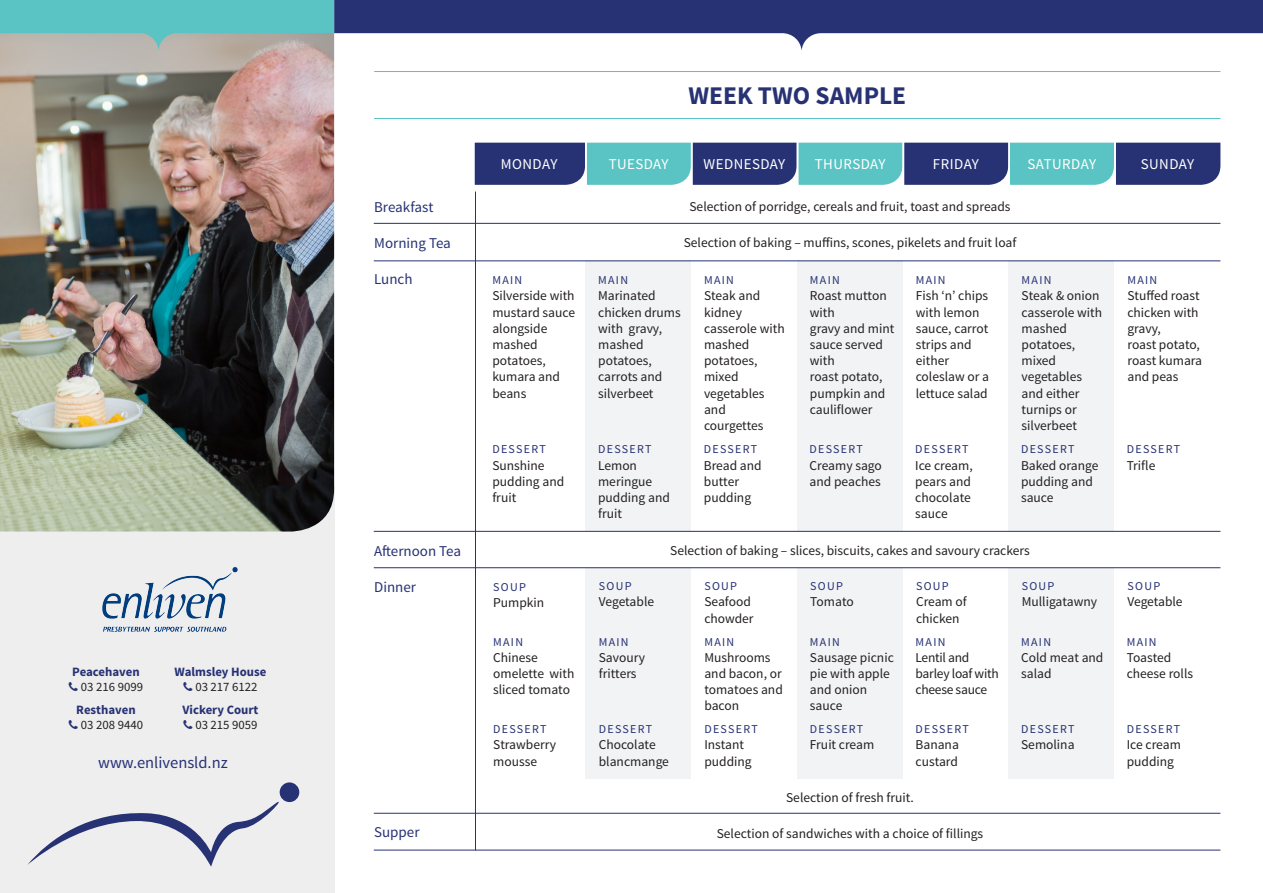
<style>
.page{position:relative;width:1263px;height:893px;background:#fff}
.page>*{position:absolute;margin:0;border:0;box-sizing:border-box;transform-origin:0 0}
.t1{font:700 25.5px "Source Sans Pro";color:#273274}
.t2{font:16.5px "Source Sans Pro";color:#273274}
.t3{font:15px "Source Sans Pro";letter-spacing:.03em;color:#fff}
.t4{font:15px "Source Sans Pro";color:#273274}
.t5{font:13.5px/16.2px "Source Sans Pro";color:#231f20}
.t6{font:13.5px/16.2px "Source Sans Pro";letter-spacing:-.02em;color:#231f20}
.t7{font:700 12.75px/15.3px "Source Sans Pro";color:#273274;text-align:right}
.t8{font:12px "Source Sans Pro";letter-spacing:.11em;color:#273274}
.s1{font-weight:400;color:#231f20}
</style>
<div class="page">
<svg style="left:475px;top:143px;width:745px;height:42px;background:#417398"></svg>
<div style="left:585px;top:260px;width:106px;height:271px;background:#f2f3f4"></div>
<div style="left:797px;top:260px;width:105px;height:271px;background:#f2f3f4"></div>
<div style="left:1008px;top:260px;width:106px;height:271px;background:#f2f3f4"></div>
<div style="left:585px;top:568px;width:106px;height:210px;background:#f2f3f4"></div>
<div style="left:797px;top:568px;width:105px;height:210px;background:#f2f3f4"></div>
<div style="left:1008px;top:568px;width:106px;height:210px;background:#f2f3f4"></div>
<div style="left:0;top:487px;width:334px;height:406px;background:#eeeeef"></div>
<img style="left:0;top:50px;width:334px;height:481px">
<svg style="left:334px;top:0;width:929px;height:50px;fill:#273274"></svg>
<svg style="left:0;top:0;width:334px;height:50px;background:#77bdba"></svg>
<hr style="left:585px;top:138px;width:2px;height:48px;background:#fff">
<hr style="left:691px;top:138px;width:1px;height:48px;background:#fff">
<hr style="left:797px;top:138px;width:1px;height:48px;background:#fff">
<hr style="left:903px;top:138px;width:1px;height:48px;background:#fff">
<hr style="left:1008px;top:138px;width:2px;height:48px;background:#fff">
<hr style="left:1114px;top:138px;width:2px;height:48px;background:#fff">
<hr style="left:374px;top:223px;width:846px;height:1px;background:#273274">
<hr style="left:374px;top:260px;width:846px;height:1px;background:#273274">
<hr style="left:374px;top:531px;width:846px;height:1px;background:#273274">
<hr style="left:374px;top:567px;width:846px;height:1px;background:#273274">
<hr style="left:475px;top:192px;width:1px;height:658px;background:#273274">
<hr style="left:374px;top:813px;width:846px;height:1px;background:#273274">
<hr style="left:374px;top:850px;width:846px;height:1px;background:#273274">
<div style="left:280px;top:782px;width:19px;height:20px;background:#273274;border-radius:50%"></div>
<svg style="left:27px;top:794px;width:261px;height:73px"></svg>
<img style="left:102px;top:567px;width:136px;height:65px">
<hr style="left:374px;top:71px;width:846px;height:1px;background:#59c4c3">
<hr style="left:374px;top:118px;width:846px;height:1px;background:#59c4c3">
<p class="t7" style="left:72px;top:665px;width:72px">Peacehaven<br><span class="s1">03 216 9099</span></p>
<p class="t7" style="left:76px;top:702px;width:68px;text-align:center">Resthaven<br><span class="s1">03 208 9440</span></p>
<p class="t7" style="left:195px;top:665px;width:73px;text-align:left;text-indent:-21px">Walmsley House<br><span class="s1">03 217 6122</span></p>
<p class="t7" style="left:182px;top:702px;width:77px">Vickery Court<br><span class="s1">03 215 9059</span></p>
<p class="t2" style="left:98px;top:752px;width:131px">www.enlivensld.nz</p>
<p class="t1" style="left:688px;top:79px;width:219px">WEEK TWO SAMPLE</p>
<p class="t3" style="left:501px;top:155px;width:58px">MONDAY</p>
<p class="t3" style="left:609px;top:155px;width:61px">TUESDAY</p>
<p class="t3" style="left:704px;top:155px;width:83px">WEDNESDAY</p>
<p class="t3" style="left:815px;top:155px;width:72px">THURSDAY</p>
<p class="t3" style="left:933px;top:155px;width:48px">FRIDAY</p>
<p class="t3" style="left:1027px;top:155px;width:70px">SATURDAY</p>
<p class="t3" style="left:1141px;top:155px;width:55px">SUNDAY</p>
<p class="t4" style="left:374px;top:197px;width:61px">Breakfast</p>
<p class="t5" style="left:689px;top:198px;width:323px">Selection of porridge, cereals and fruit, toast and spreads</p>
<p class="t4" style="left:374px;top:234px;width:78px">Morning Tea</p>
<p class="t5" style="left:684px;top:235px;width:334px">Selection of baking – muffins, scones, pikelets and fruit loaf</p>
<p class="t8" style="left:492px;top:273px;width:31px">MAIN</p>
<p class="t5" style="left:492px;top:288px;width:84px;text-align:justify">Silverside with mustard sauce alongside</p>
<p class="t5" style="left:492px;top:337px;width:69px">mashed potatoes, kumara and</p>
<p class="t5" style="left:492px;top:385px;width:35px">beans</p>
<p class="t4" style="left:374px;top:270px;width:40px">Lunch</p>
<p class="t8" style="left:598px;top:273px;width:31px">MAIN</p>
<p class="t5" style="left:598px;top:288px;width:84px">Marinated chicken drums with gravy,</p>
<p class="t5" style="left:598px;top:337px;width:55px">mashed potatoes,</p>
<p class="t5" style="left:598px;top:369px;width:66px">carrots and</p>
<p class="t5" style="left:598px;top:385px;width:57px">silverbeet</p>
<p class="t8" style="left:704px;top:273px;width:31px">MAIN</p>
<p class="t5" style="left:704px;top:288px;width:82px">Steak and kidney casserole with</p>
<p class="t5" style="left:704px;top:337px;width:55px">mashed potatoes,</p>
<p class="t5" style="left:704px;top:369px;width:62px">mixed vegetables and</p>
<p class="t5" style="left:704px;top:418px;width:61px">courgettes</p>
<p class="t8" style="left:810px;top:273px;width:31px">MAIN</p>
<p class="t5" style="left:810px;top:288px;width:78px">Roast mutton with</p>
<p class="t5" style="left:810px;top:320px;width:86px">gravy and mint sauce served with</p>
<p class="t5" style="left:810px;top:369px;width:74px">roast potato,</p>
<p class="t5" style="left:810px;top:385px;width:77px">pumpkin and</p>
<p class="t5" style="left:810px;top:401px;width:64px">cauliflower</p>
<p class="t8" style="left:916px;top:273px;width:31px">MAIN</p>
<p class="t5" style="left:916px;top:288px;width:74px">Fish ‘n’ chips with lemon sauce, carrot strips and either</p>
<p class="t5" style="left:916px;top:369px;width:75px">coleslaw or a lettuce salad</p>
<p class="t8" style="left:1021px;top:273px;width:31px">MAIN</p>
<p class="t5" style="left:1021px;top:288px;width:82px">Steak &amp; onion casserole with</p>
<p class="t5" style="left:1021px;top:320px;width:55px">mashed potatoes,</p>
<p class="t5" style="left:1021px;top:353px;width:62px">mixed vegetables and either turnips or silverbeet</p>
<p class="t4" style="left:374px;top:541px;width:88px">Afternoon Tea</p>
<p class="t4" style="left:374px;top:577px;width:43px">Dinner</p>
<p class="t8" style="left:492px;top:442px;width:55px">DESSERT</p>
<p class="t5" style="left:492px;top:457px;width:73px">Sunshine pudding and fruit</p>
<p class="t8" style="left:493px;top:579px;width:34px">SOUP</p>
<p class="t5" style="left:493px;top:594px;width:53px">Pumpkin</p>
<p class="t8" style="left:493px;top:634px;width:31px">MAIN</p>
<p class="t5" style="left:493px;top:649px;width:83px">Chinese omelette with sliced tomato</p>
<p class="t8" style="left:493px;top:722px;width:55px">DESSERT</p>
<p class="t5" style="left:493px;top:737px;width:64px">Strawberry mousse</p>
<p class="t8" style="left:598px;top:442px;width:55px">DESSERT</p>
<p class="t5" style="left:598px;top:457px;width:56px">Lemon meringue</p>
<p class="t5" style="left:598px;top:490px;width:73px">pudding and fruit</p>
<p class="t8" style="left:704px;top:442px;width:55px">DESSERT</p>
<p class="t5" style="left:704px;top:457px;width:59px">Bread and butter pudding</p>
<p class="t8" style="left:809px;top:442px;width:55px">DESSERT</p>
<p class="t5" style="left:809px;top:457px;width:74px">Creamy sago and peaches</p>
<p class="t8" style="left:915px;top:442px;width:55px">DESSERT</p>
<p class="t5" style="left:915px;top:457px;width:59px">Ice cream, pears and chocolate sauce</p>
<p class="t8" style="left:1021px;top:442px;width:55px">DESSERT</p>
<p class="t5" style="left:1021px;top:457px;width:79px">Baked orange pudding and sauce</p>
<p class="t8" style="left:599px;top:579px;width:34px">SOUP</p>
<p class="t5" style="left:599px;top:594px;width:57px">Vegetable</p>
<p class="t8" style="left:599px;top:634px;width:31px">MAIN</p>
<p class="t5" style="left:599px;top:649px;width:48px">Savoury fritters</p>
<p class="t5" style="left:670px;top:542px;width:361px">Selection of baking – slices, biscuits, cakes and savoury crackers</p>
<p class="t8" style="left:704px;top:579px;width:34px">SOUP</p>
<p class="t5" style="left:704px;top:594px;width:51px">Seafood chowder</p>
<p class="t8" style="left:704px;top:634px;width:31px">MAIN</p>
<p class="t5" style="left:704px;top:649px;width:80px">Mushrooms and bacon, or tomatoes and bacon</p>
<p class="t8" style="left:810px;top:579px;width:34px">SOUP</p>
<p class="t5" style="left:810px;top:594px;width:45px">Tomato</p>
<p class="t8" style="left:810px;top:634px;width:31px">MAIN</p>
<p class="t5" style="left:810px;top:649px;width:85px">Sausage picnic pie with apple and onion sauce</p>
<p class="t8" style="left:916px;top:579px;width:34px">SOUP</p>
<p class="t5" style="left:916px;top:594px;width:52px">Cream of chicken</p>
<p class="t8" style="left:915px;top:634px;width:31px">MAIN</p>
<p class="t6" style="left:915px;top:649px;width:85px">Lentil and barley loaf with cheese sauce</p>
<p class="t8" style="left:1022px;top:579px;width:34px">SOUP</p>
<p class="t5" style="left:1022px;top:594px;width:77px">Mulligatawny</p>
<p class="t8" style="left:1021px;top:634px;width:31px">MAIN</p>
<p class="t5" style="left:1021px;top:649px;width:84px">Cold meat and salad</p>
<p class="t8" style="left:599px;top:722px;width:55px">DESSERT</p>
<p class="t5" style="left:599px;top:737px;width:72px">Chocolate blancmange</p>
<p class="t8" style="left:704px;top:722px;width:55px">DESSERT</p>
<p class="t5" style="left:704px;top:737px;width:49px">Instant pudding</p>
<p class="t8" style="left:810px;top:722px;width:55px">DESSERT</p>
<p class="t5" style="left:810px;top:737px;width:66px">Fruit cream</p>
<p class="t8" style="left:915px;top:722px;width:55px">DESSERT</p>
<p class="t5" style="left:915px;top:737px;width:45px">Banana custard</p>
<p class="t5" style="left:786px;top:790px;width:129px">Selection of fresh fruit.</p>
<p class="t8" style="left:1021px;top:722px;width:55px">DESSERT</p>
<p class="t5" style="left:1021px;top:737px;width:55px">Semolina</p>
<p class="t4" style="left:374px;top:823px;width:47px">Supper</p>
<p class="t5" style="left:717px;top:825px;width:268px">Selection of sandwiches with a choice of fillings</p>
<p class="t8" style="left:1127px;top:273px;width:31px">MAIN</p>
<p class="t5" style="left:1127px;top:288px;width:74px">Stuffed roast chicken with</p>
<p class="t5" style="left:1127px;top:320px;width:35px">gravy,</p>
<p class="t5" style="left:1127px;top:337px;width:74px">roast potato,</p>
<p class="t5" style="left:1127px;top:353px;width:76px">roast kumara and peas</p>
<p class="t8" style="left:1127px;top:442px;width:55px">DESSERT</p>
<p class="t5" style="left:1127px;top:457px;width:30px">Trifle</p>
<p class="t8" style="left:1127px;top:579px;width:34px">SOUP</p>
<p class="t5" style="left:1127px;top:594px;width:57px">Vegetable</p>
<p class="t8" style="left:1127px;top:634px;width:31px">MAIN</p>
<p class="t5" style="left:1127px;top:649px;width:68px">Toasted cheese rolls</p>
<p class="t8" style="left:1127px;top:722px;width:55px">DESSERT</p>
<p class="t5" style="left:1127px;top:737px;width:56px">Ice cream pudding</p>
</div>
